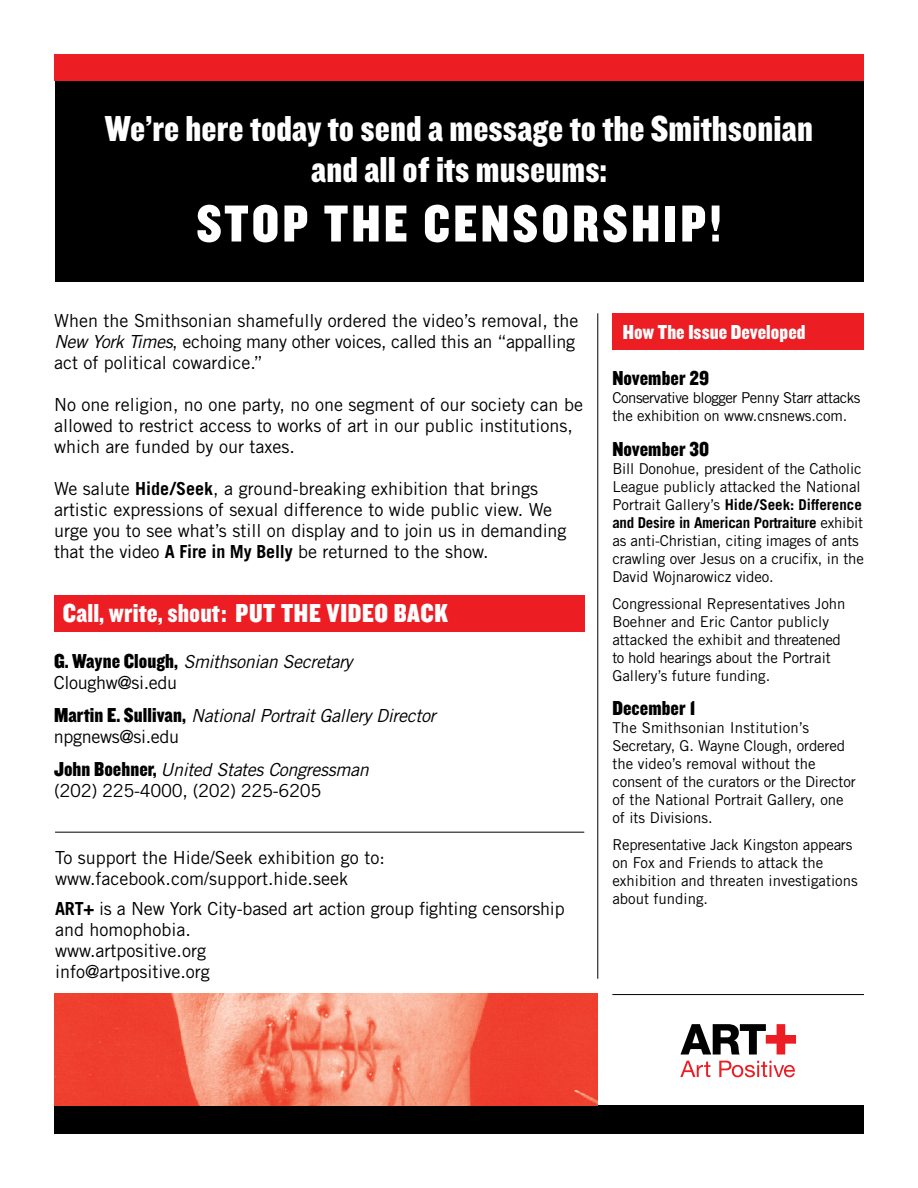
<style>
.page{position:relative;width:918px;height:1188px;background:#fff}
.page>*{position:absolute;margin:0;border:0;box-sizing:border-box;transform-origin:0 0}
.t1{font:54px "Knockout HTF70 Full Welterwt";letter-spacing:.065em;color:#fff}
.t2{font:37.5px/40.5px "Knockout HTF70 Full Welterwt";letter-spacing:.005em;color:#fff;text-align:center}
.t3{font:27px "Knockout HTF70 Full Welterwt";letter-spacing:.005em;color:#fff}
.t4{font:21px "Knockout HTF70 Full Welterwt";letter-spacing:.005em;color:#000}
.t5{font:21px "Knockout HTF70 Full Welterwt";letter-spacing:.005em;color:#fff}
.t6{font:18px/21px "Trade Gothic";color:#000}
.t7{font:italic 18px/21px "Trade Gothic";letter-spacing:-.02em;color:#000}
.t8{font:18px/21.6px "Trade Gothic";letter-spacing:-.02em;color:#000}
.t9{font:15px/18px "Trade Gothic";color:#000}
.t10{font:15px/18px "Trade Gothic";letter-spacing:-.03em;color:#000}
.s1{font-style:italic}
.s2{font-weight:700}
.s3{font-family:"Knockout HTF70 Full Welterwt";font-style:normal;font-size:21px}
.s4{font-style:normal}
.s5{font-family:"Knockout HTF70 Full Welterwt";font-size:21px}
</style>
<div class="page">
<svg style="left:680px;top:1024px;width:116px;height:31px"></svg>
<svg style="left:680px;top:1061px;width:30px;height:16px"></svg>
<svg style="left:719px;top:1061px;width:76px;height:16px"></svg>
<div style="left:54px;top:1106px;width:810px;height:28px;background:#000"></div>
<div style="left:612px;top:313px;width:252px;height:37px;background:#ed1d24"></div>
<div style="left:54px;top:595px;width:530px;height:37px;background:#ed1d24"></div>
<div style="left:54px;top:54px;width:810px;height:27px;background:#ed1d24"></div>
<hr style="left:612px;top:994px;width:252px;height:1px;background:#000">
<hr style="left:55px;top:832px;width:529px;height:1px;background:#000">
<div style="left:55px;top:81px;width:809px;height:201px;background:#000"></div>
<hr style="left:597px;top:313px;width:1px;height:666px;background:#000">
<img style="left:54px;top:994px;width:543px;height:112px">
<h2 class="t2" style="left:105px;top:109px;width:710px">We’re here today to send a message to the Smithsonian and all of its museums:</h2>
<h1 class="t1" style="left:196px;top:195px;width:527px">STOP THE CENSORSHIP!</h1>
<p class="t6" style="left:54px;top:310px;width:526px">When the Smithsonian shamefully ordered the video’s removal, the<br><span class="s1">New York Times</span>, echoing many other voices, called this an “appalling act of political cowardice.”</p>
<p class="t6" style="left:54px;top:394px;width:531px">No one religion, no one party, no one segment of our society can be allowed to restrict access to works of art in our public institutions, which are funded by our taxes.</p>
<p class="t6" style="left:54px;top:478px;width:514px">We salute <span class="s2">Hide/Seek</span>, a ground-breaking exhibition that brings artistic expressions of sexual difference to wide public view. We urge you to see what’s still on display and to join us in demanding that the video <span class="s2">A Fire in My Belly</span> be returned to the show.</p>
<h3 class="t3" style="left:63px;top:598px;width:387px">Call, write, shout: PUT THE VIDEO BACK</h3>
<p class="t7" style="left:54px;top:651px;width:300px"><span class="s3">G. Wayne Clough,</span> Smithsonian Secretary<br><span class="s4">Cloughw@si.edu</span></p>
<p class="t7" style="left:54px;top:705px;width:383px"><span class="s3">Martin E. Sullivan,</span> National Portrait Gallery Director <span class="s4">npgnews@si.edu</span></p>
<p class="t8" style="left:54px;top:758px;width:316px"><span class="s5">John Boehner,</span> <span class="s1">United States Congressman </span>(202) 225-4000, (202) 225-6205</p>
<p class="t6" style="left:55px;top:847px;width:331px">To support the Hide/Seek exhibition go to: www.facebook.com/support.hide.seek</p>
<p class="t6" style="left:55px;top:898px;width:511px"><span class="s2">ART+</span> is a New York City-based art action group fighting censorship and homophobia.<br>www.artpositive.org<br>info@artpositive.org</p>
<p class="t5" style="left:623px;top:321px;width:184px">How The Issue Developed</p>
<p class="t4" style="left:612px;top:367px;width:98px">November 29</p>
<p class="t10" style="left:612px;top:389px;width:250px">Conservative blogger Penny Starr attacks the exhibition on www.cnsnews.com.</p>
<p class="t4" style="left:612px;top:437px;width:98px">November 30</p>
<p class="t9" style="left:612px;top:459px;width:253px">Bill Donohue, president of the Catholic League publicly attacked the National Portrait Gallery’s <span class="s2">Hide/Seek: Difference and Desire in American Portraiture</span> exhibit as anti-Christian, citing images of ants crawling over Jesus on a crucifix, in the David Wojnarowicz video.</p>
<p class="t9" style="left:612px;top:594px;width:235px">Congressional Representatives John Boehner and Eric Cantor publicly attacked the exhibit and threatened to hold hearings about the Portrait Gallery’s future funding.</p>
<p class="t4" style="left:612px;top:697px;width:85px">December 1</p>
<p class="t9" style="left:612px;top:718px;width:245px">The Smithsonian Institution’s<br>Secretary, G. Wayne Clough, ordered the video’s removal without the consent of the curators or the Director of the National Portrait Gallery, one of its Divisions.</p>
<p class="t9" style="left:612px;top:835px;width:247px">Representative Jack Kingston appears on Fox and Friends to attack the exhibition and threaten investigations about funding.</p>
</div>
